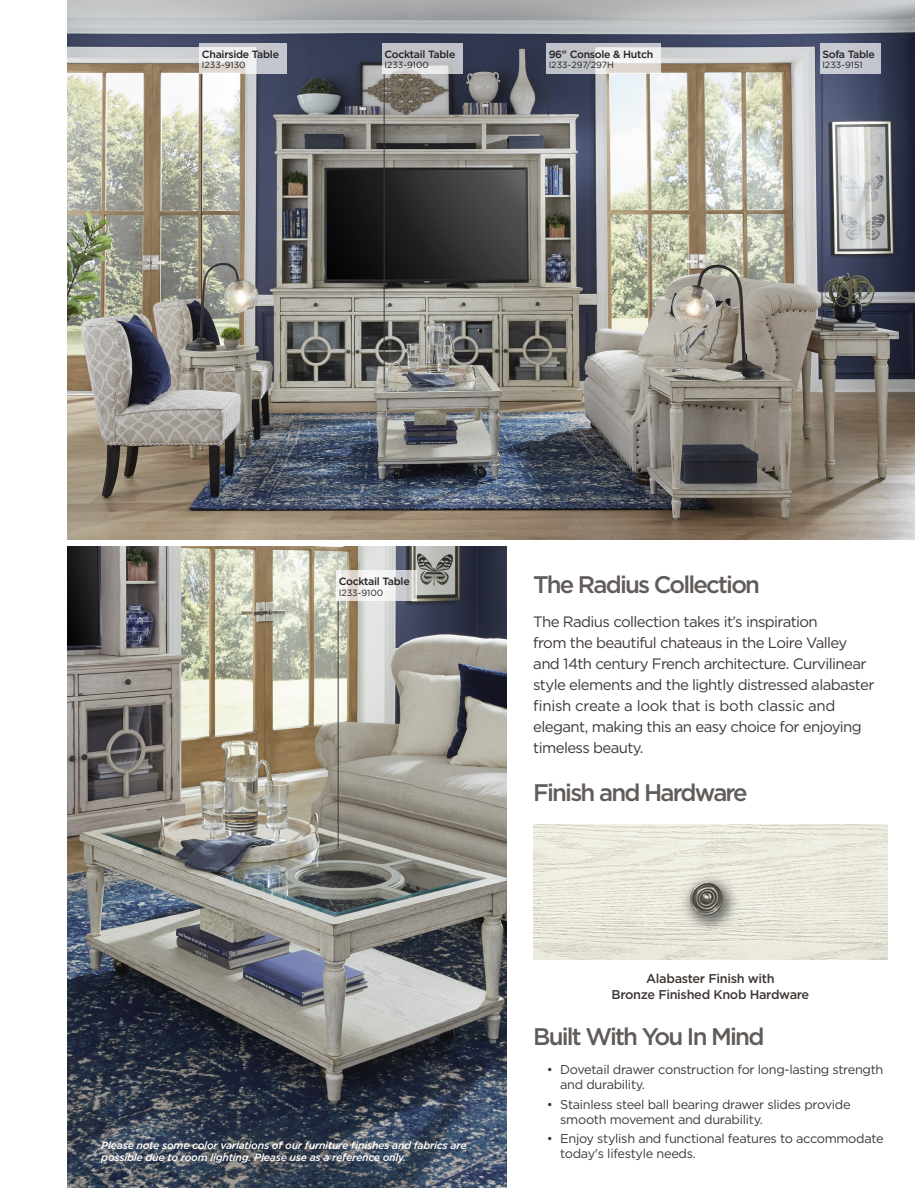
<style>
.page{position:relative;width:918px;height:1188px;background:#fff}
.page>*{position:absolute;margin:0;border:0;box-sizing:border-box;transform-origin:0 0}
.t1{font:500 24px "Gotham";letter-spacing:-.075em;color:#615c59}
.t2{font:15px/21px "Gotham";letter-spacing:-.04em;color:#3e3835}
.t3{font:12.75px/15.3px "Gotham";letter-spacing:-.025em;color:#3e3835}
.t4{font:500 12.75px/15.3px "Gotham";letter-spacing:-.025em;color:#3e3835;text-align:center}
.t5{font:italic 500 10.5px/12px "Gotham";letter-spacing:-.025em;color:#fff}
.t6{font:500 10.5px "Gotham";letter-spacing:-.025em;color:#231f20}
.t7{font:9px "Gotham";color:#231f20}
</style>
<div class="page">
<img style="left:533px;top:825px;width:355px;height:135px">
<img style="left:68px;top:0;width:847px;height:540px">
<img style="left:68px;top:547px;width:438px;height:641px">
<div style="left:93px;top:1133px;width:381px;height:37px;background:#231f20;opacity:.25"></div>
<svg style="left:336px;top:571px;width:81px;height:30px"></svg>
<hr style="left:338px;top:601px;width:1px;height:248px;background:#3e3835">
<hr style="left:548px;top:74px;width:1px;height:42px;background:#3e3835">
<svg style="left:546px;top:43px;width:115px;height:31px;background:#d4d5d7"></svg>
<hr style="left:822px;top:74px;width:1px;height:257px;background:#3e3835">
<div style="left:820px;top:43px;width:60px;height:31px;background:#c5c8d1"></div>
<hr style="left:384px;top:74px;width:1px;height:310px;background:#3e3835">
<svg style="left:382px;top:43px;width:81px;height:31px;background:#c8c9ce"></svg>
<hr style="left:201px;top:74px;width:1px;height:277px;background:#3e3835">
<svg style="left:199px;top:43px;width:88px;height:31px"></svg>
<p class="t6" style="left:202px;top:47px;width:79px">Chairside Table</p>
<p class="t7" style="left:202px;top:59px;width:45px">I233-9130</p>
<p class="t6" style="left:384px;top:47px;width:72px">Cocktail Table</p>
<p class="t7" style="left:384px;top:59px;width:46px">I233-9100</p>
<p class="t6" style="left:549px;top:47px;width:106px">96" Console &amp; Hutch</p>
<p class="t7" style="left:549px;top:59px;width:67px">I233-297/297H</p>
<p class="t6" style="left:822px;top:47px;width:54px">Sofa Table</p>
<p class="t7" style="left:822px;top:59px;width:42px">I233-9151</p>
<p class="t6" style="left:339px;top:574px;width:72px">Cocktail Table</p>
<p class="t7" style="left:339px;top:587px;width:46px">I233-9100</p>
<h1 class="t1" style="left:533px;top:569px;width:228px">The Radius Collection</h1>
<p class="t2" style="left:533px;top:611px;width:343px">The Radius collection takes it’s inspiration<br>from the beautiful chateaus in the Loire Valley and 14th century French architecture. Curvilinear style elements and the lightly distressed alabaster finish create a look that is both classic and elegant, making this an easy choice for enjoying timeless beauty.</p>
<h1 class="t1" style="left:533px;top:777px;width:216px">Finish and Hardware</h1>
<p class="t5" style="left:101px;top:1139px;width:367px">Please note some color variations of our furniture finishes and fabrics are possible due to room lighting. Please use as a reference only.</p>
<p class="t4" style="left:612px;top:971px;width:199px">Alabaster Finish with<br>Bronze Finished Knob Hardware</p>
<h1 class="t1" style="left:533px;top:1021px;width:233px">Built With You In Mind</h1>
<p class="t3" style="left:560px;top:1062px;width:325px;text-indent:-14px">• Dovetail drawer construction for long-lasting strength and durability.</p>
<p class="t3" style="left:560px;top:1096px;width:292px;text-indent:-14px">• Stainless steel ball bearing drawer slides provide smooth movement and durability.</p>
<p class="t3" style="left:560px;top:1131px;width:325px;text-indent:-14px">• Enjoy stylish and functional features to accommodate today's lifestyle needs.</p>
</div>
